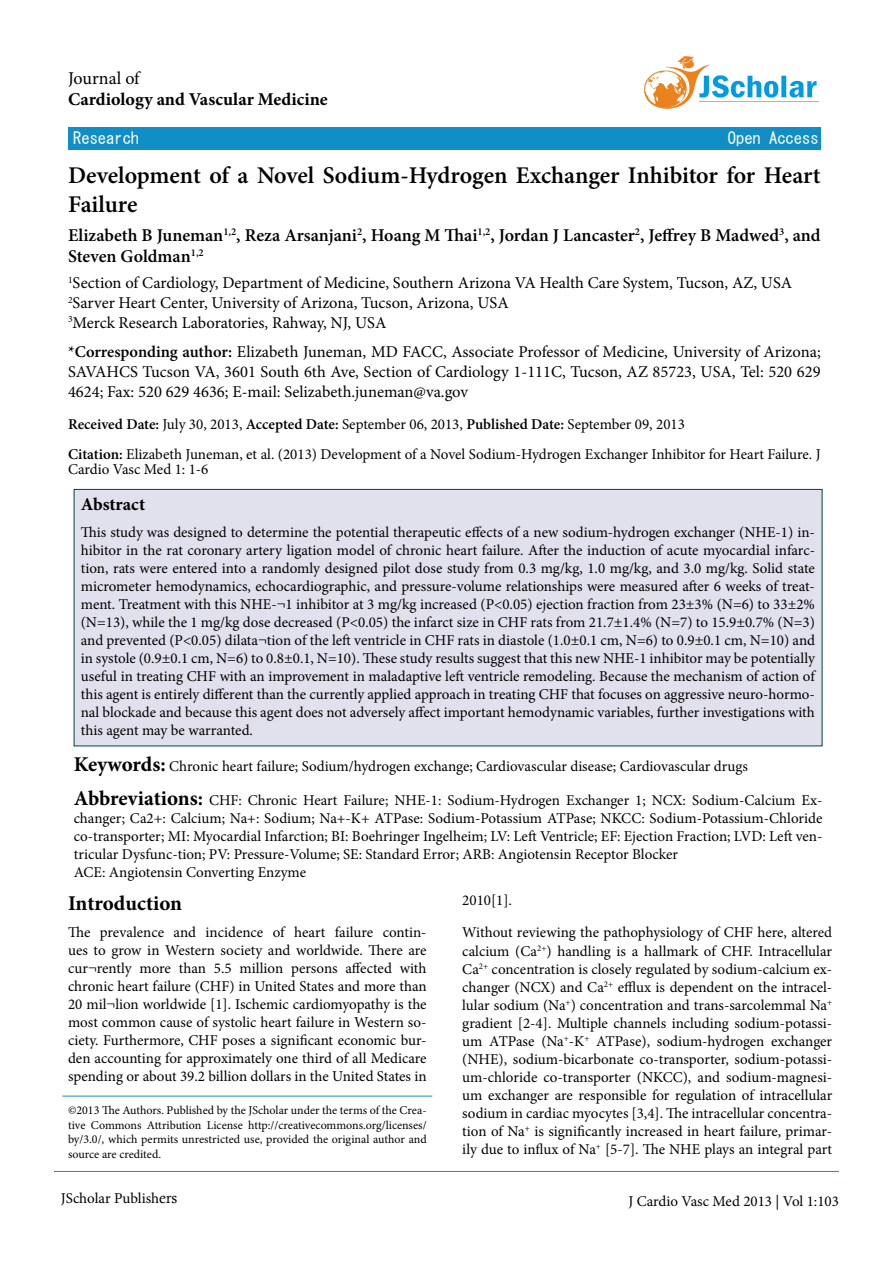
<style>
.page{position:relative;width:893px;height:1263px;background:#fff}
.page>*{position:absolute;margin:0;border:0;box-sizing:border-box;transform-origin:0 0}
.t1{font:600 24px/28.8px "Minion Pro";letter-spacing:-.005em;color:#000}
.t2{font:700 21px "Minion Pro";letter-spacing:-.005em;color:#000}
.t3{font:600 18px/21.6px "Minion Pro";letter-spacing:-.005em;color:#000}
.t4{font:700 18px "Minion Pro";color:#000}
.t5{font:18px "Minion Pro";letter-spacing:-.005em;color:#000}
.t6{font:16.5px/19.8px "Minion Pro";color:#000}
.t7{font:16.5px "MS Gothic";color:#fff}
.t8{font:15px/18px "Minion Pro";color:#000}
.t9{font:12px/14.4px "Minion Pro";color:#000;text-align:justify}
.s1{font-weight:600}
.s2{font-weight:700;font-size:21px}
.s3{font-family:"Calisto"}
</style>
<div class="page">
<hr style="left:54px;top:1171px;width:785px;height:1px;background:#108ec5">
<div style="left:68px;top:127px;width:753px;height:23px;background:#108ec5"></div>
<img style="left:643px;top:56px;width:176px;height:53px">
<div style="left:74px;top:489px;width:748px;height:257px;background:#e1e0ed;border:1px solid #01443e"></div>
<hr style="left:62px;top:1096px;width:370px;height:1px;background:#108ec5">
<p class="t5" style="left:68px;top:66px;width:73px">Journal of</p>
<p class="t4" style="left:68px;top:87px;width:261px">Cardiology and Vascular Medicine</p>
<p class="t7" style="left:73px;top:130px;width:67px">Research</p>
<p class="t7" style="left:728px;top:130px;width:92px">Open Access</p>
<h1 class="t1" style="left:68px;top:161px;width:754px">Development of a Novel Sodium-Hydrogen Exchanger Inhibitor for Heart<br>Failure</h1>
<p class="t3" style="left:68px;top:224px;width:754px">Elizabeth B Juneman<sup>1,2</sup>, Reza Arsanjani<sup>2</sup>, Hoang M Thai<sup>1,2</sup>, Jordan J Lancaster<sup>2</sup>, Jeffrey B Madwed<sup>3</sup>, and<br>Steven Goldman<sup>1,2</sup></p>
<p class="t6" style="left:68px;top:273px;width:726px"><sup>1</sup>Section of Cardiology, Department of Medicine, Southern Arizona VA Health Care System, Tucson, AZ, USA<br><sup>2</sup>Sarver Heart Center, University of Arizona, Tucson, Arizona, USA<br><sup>3</sup>Merck Research Laboratories, Rahway, NJ, USA</p>
<p class="t6" style="left:68px;top:342px;width:754px;text-align:justify"><span class="s1">*Corresponding author:</span> Elizabeth Juneman, MD FACC, Associate Professor of Medicine, University of Arizona; SAVAHCS Tucson VA, 3601 South 6th Ave, Section of Cardiology 1-111C, Tucson, AZ 85723, USA, Tel: 520 629<br>4624; Fax: 520 629 4636; E-mail: Selizabeth.juneman@va.gov</p>
<p class="t8" style="left:68px;top:409px;width:754px;line-height:30px"><span class="s1">Received Date:</span> July 30, 2013, <span class="s1">Accepted Date:</span> September 06, 2013, <span class="s1">Published Date:</span> September 09, 2013<br><span class="s1">Citation:</span> Elizabeth Juneman, et al. (2013) Development of a Novel Sodium-Hydrogen Exchanger Inhibitor for Heart Failure. J</p>
<p class="t8" style="left:68px;top:460px;width:142px">Cardio Vasc Med 1: 1-6</p>
<p class="t4" style="left:81px;top:491px;width:66px">Abstract</p>
<p class="t8" style="left:81px;top:523px;width:736px;text-align:justify">This study was designed to determine the potential therapeutic effects of a new sodium-hydrogen exchanger (NHE-1) in&shy;hibitor in the rat coronary artery ligation model of chronic heart failure. After the induction of acute myocardial infarc&shy;tion, rats were entered into a randomly designed pilot dose study from 0.3 mg/kg, 1.0 mg/kg, and 3.0 mg/kg. Solid state micrometer hemodynamics, echocardiographic, and pressure-volume relationships were measured after 6 weeks of treat&shy;ment. Treatment with this NHE-¬1 inhibitor at 3 mg/kg increased (P&lt;0.05) ejection fraction from 23±3% (N=6) to 33±2% (N=13), while the 1 mg/kg dose decreased (P&lt;0.05) the infarct size in CHF rats from 21.7±1.4% (N=7) to 15.9±0.7% (N=3) and prevented (P&lt;0.05) dilata¬tion of the left ventricle in CHF rats in diastole (1.0±0.1 cm, N=6) to 0.9±0.1 cm, N=10) and in systole (0.9±0.1 cm, N=6) to 0.8±0.1, N=10). These study results suggest that this new NHE-1 inhibitor may be potentially useful in treating CHF with an improvement in maladaptive left ventricle remodeling. Because the mechanism of action of this agent is entirely different than the currently applied approach in treating CHF that focuses on aggressive neuro-hormo&shy;nal blockade and because this agent does not adversely affect important hemodynamic variables, further investigations with this agent may be warranted.</p>
<p class="t8" style="left:74px;top:757px;width:676px"><span class="s2">Keywords:</span> Chronic heart failure; Sodium/hydrogen exchange; Cardiovascular disease; Cardiovascular drugs</p>
<p class="t8" style="left:74px;top:791px;width:750px"><span class="s2">Abbreviations:</span> CHF: Chronic Heart Failure; NHE-1: Sodium-Hydrogen Exchanger 1; NCX: Sodium-Calcium Ex&shy;changer; Ca2+: Calcium; Na+: Sodium; Na+-K+ ATPase: Sodium-Potassium ATPase; NKCC: Sodium-Potassium-Chloride co-transporter; MI: Myocardial Infarction; BI: Boehringer Ingelheim; LV: Left Ventricle; EF: Ejection Fraction; LVD: Left ven&shy;tricular Dysfunc-tion; PV: Pressure-Volume; SE: Standard Error; ARB: Angiotensin Receptor Blocker<br>ACE: Angiotensin Converting Enzyme</p>
<h2 class="t2" style="left:68px;top:889px;width:116px">Introduction</h2>
<p class="t8" style="left:68px;top:923px;width:360px;text-align:justify">The prevalence and incidence of heart failure contin&shy;ues to grow in Western society and worldwide. There are cur¬rently more than 5.5 million persons affected with chronic heart failure (CHF) in United States and more than 20 mil¬lion worldwide [1]. Ischemic cardiomyopathy is the most common cause of systolic heart failure in Western so&shy;ciety. Furthermore, CHF poses a significant economic bur&shy;den accounting for approximately one third of all Medicare spending or about 39.2 billion dollars in the United States in</p>
<p class="t9" style="left:68px;top:1103px;width:360px">©2013 The Authors. Published by the JScholar under the terms of the Crea&shy;tive Commons Attribution License http://creativecommons.org/licenses/ by/3.0/, which permits unrestricted use, provided the original author and source are credited.</p>
<p class="t8" style="left:61px;top:1189px;width:118px">JScholar Publish<span class="s3">ers</span></p>
<p class="t8" style="left:462px;top:883px;width:371px;line-height:32.8px">2010[1].<br>Without reviewing the pathophysiology of CHF here, altered</p>
<p class="t8" style="left:462px;top:942px;width:371px;text-align:justify">calcium (Ca<sup>2+</sup>) handling is a hallmark of CHF. Intracellular Ca<sup>2+</sup> concentration is closely regulated by sodium-calcium ex&shy;changer (NCX) and Ca<sup>2+</sup> efflux is dependent on the intracel&shy;lular sodium (Na<sup>+</sup>) concentration and trans-sarcolemmal Na<sup>+ </sup>gradient [2-4]. Multiple channels including sodium-potassi&shy;um ATPase (Na<sup>+</sup>-K<sup>+</sup> ATPase), sodium-hydrogen exchanger (NHE), sodium-bicarbonate co-transporter, sodium-potassi&shy;um-chloride co-transporter (NKCC), and sodium-magnesi&shy;um exchanger are responsible for regulation of intracellular sodium in cardiac myocytes [3,4]. The intracellular concentra&shy;tion of Na<sup>+</sup> is significantly increased in heart failure, primar&shy;ily due to influx of Na<sup>+</sup> [5-7]. The NHE plays an integral part</p>
<p class="t8" style="left:628px;top:1192px;width:212px">J Cardio Vasc Med 2013 | Vol 1:103</p>
</div>
